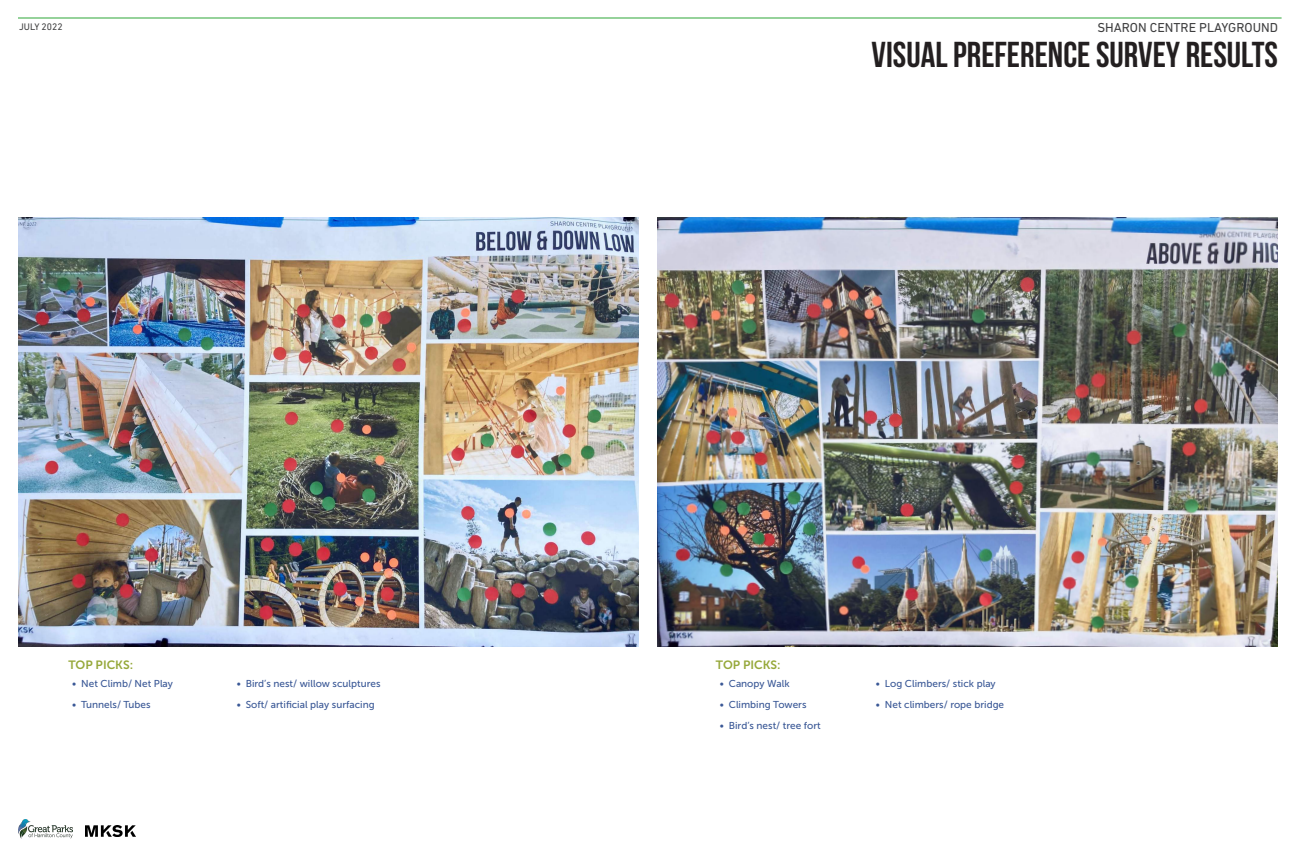
<style>
.page{position:relative;width:1296px;height:864px;background:#fff}
.page>*{position:absolute;margin:0;border:0;box-sizing:border-box;transform-origin:0 0}
.Labels{font:700 36px "Bebas Neue";color:#231f20}
.t1{font:13.2px "DIN Next LT Pro";color:#3e3e3f}
.Body_Text_-_Accent{font:12px "Museo Sans 700";color:#96a83a}
.t2{font:10px "Museo Sans 500";color:#3a5896}
.t3{font:9.7px "DIN Next LT Pro";color:#3e3e3f}
</style>
<div class="page">
<img style="left:86px;top:825px;width:50px;height:12px">
<hr style="left:18px;top:17px;width:1264px;height:2px;background:#40ae49">
<img style="left:18px;top:819px;width:55px;height:19px">
<img style="left:18px;top:218px;width:620px;height:428px">
<img style="left:658px;top:218px;width:620px;height:428px">
<p class="t3" style="left:19px;top:21px;width:45px">JULY 2022</p>
<h2 class="t1" style="left:1097px;top:20px;width:182px">SHARON CENTRE PLAYGROUND</h2>
<p class="Body_Text_-_Accent" style="left:68px;top:658px;width:66px">TOP PICKS:</p>
<p class="t2" style="left:72px;top:678px;width:102px">• Net Climb/ Net Play</p>
<p class="t2" style="left:72px;top:699px;width:80px">• Tunnels/ Tubes</p>
<p class="t2" style="left:237px;top:678px;width:145px">• Bird’s nest/ willow sculptures</p>
<p class="t2" style="left:237px;top:699px;width:139px">• Soft/ artificial play surfacing</p>
<p class="Labels" style="left:872px;top:35px;width:408px">VISUAL PREFERENCE SURVEY RESULTS</p>
<p class="Body_Text_-_Accent" style="left:716px;top:658px;width:66px">TOP PICKS:</p>
<p class="t2" style="left:720px;top:678px;width:71px">• Canopy Walk</p>
<p class="t2" style="left:720px;top:699px;width:88px">• Climbing Towers</p>
<p class="t2" style="left:720px;top:720px;width:102px">• Bird’s nest/ tree fort</p>
<p class="t2" style="left:876px;top:678px;width:121px">• Log Climbers/ stick play</p>
<p class="t2" style="left:876px;top:699px;width:130px">• Net climbers/ rope bridge</p>
</div>
